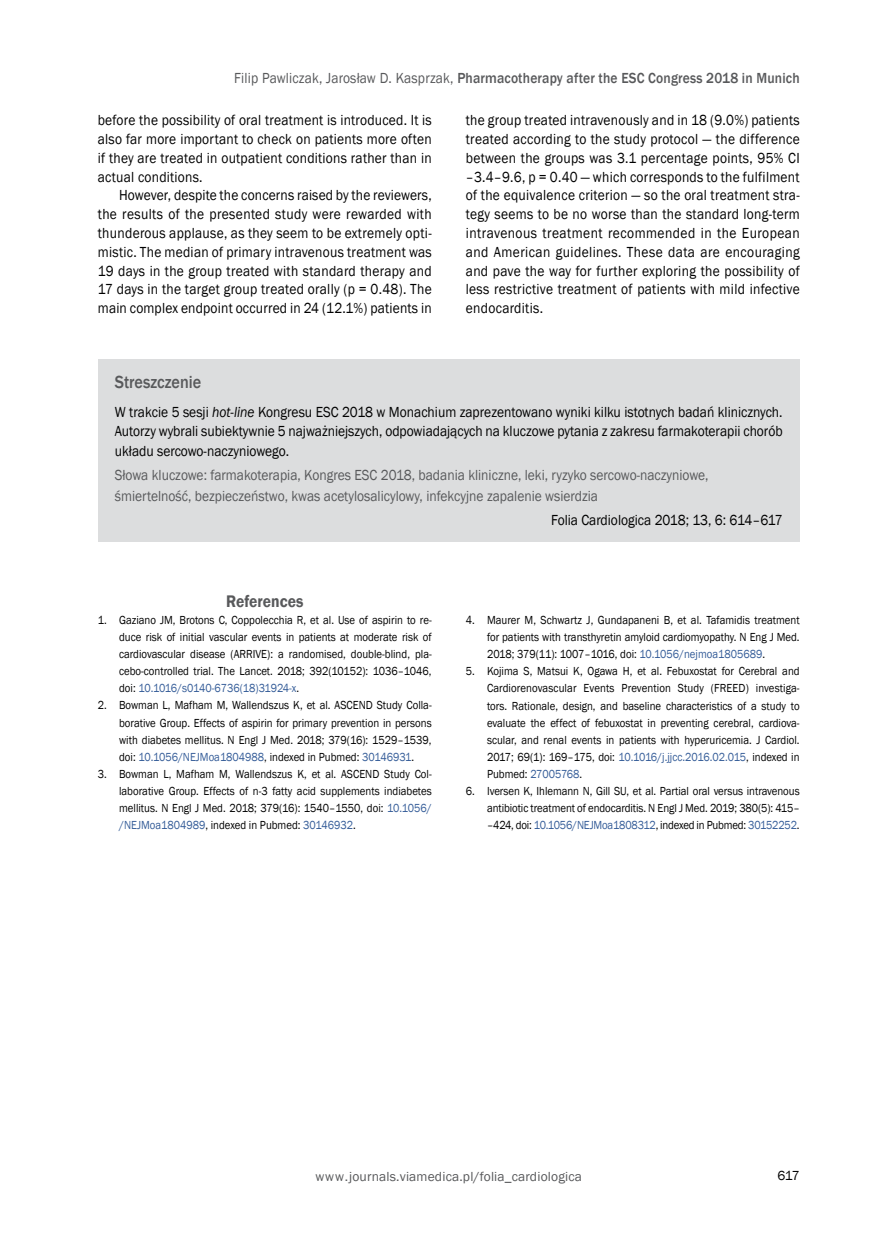
<style>
.page{position:relative;width:872px;height:1234px;background:#fff}
.page>*{position:absolute;margin:0;border:0;box-sizing:border-box;transform-origin:0 0}
.t1{font:500 18px "Franklin Gothic";color:#58595b;scale:.9 1}
.t2{font:600 17.25px "Franklin Gothic";color:#58595b;scale:.9 1}
.t3{font:15px/18.8px "Franklin Gothic";letter-spacing:.015em;color:#000;text-align:justify;scale:.9 1}
.t4{font:15px/20.5px "Franklin Gothic";color:#58595b;scale:.9 1}
.t5{font:500 15px "Franklin Gothic";letter-spacing:.01em;color:#58595b;scale:.9 1}
.t6{font:13.5px "Franklin Gothic";letter-spacing:.01em;color:#58595b}
.t7{font:13.5px "Franklin Gothic";color:#000}
.t8{font:12px/17.1px "Franklin Gothic";color:#000;text-align:justify;scale:.9 1}
.s1{font-weight:400}
.s2{font-style:italic}
.s3{color:#345c98}
</style>
<div class="page">
<div style="left:98px;top:359px;width:701px;height:182px;background:#dcddde"></div>
<p class="t5" style="left:234px;top:69px;width:630px"><span class="s1">Filip Pawliczak, Jarosław D. Kasprzak,</span> Pharmacotherapy after the ESC Congress 2018 in Munich</p>
<p class="t3" style="left:98px;top:111px;width:372px">before the possibility of oral treatment is introduced. It is also far more important to check on patients more often if they are treated in outpatient conditions rather than in actual conditions.</p>
<p class="t3" style="left:98px;top:186px;width:372px;text-indent:21px">However, despite the concerns raised by the reviewers, the results of the presented study were rewarded with thunderous applause, as they seem to be extremely opti&shy;mistic. The median of primary intravenous treatment was 19 days in the group treated with standard therapy and 17 days in the target group treated orally (p = 0.48). The main complex endpoint occurred in 24 (12.1%) patients in</p>
<p class="t3" style="left:466px;top:111px;width:372px">the group treated intravenously and in 18 (9.0%) patients treated according to the study protocol — the difference between the groups was 3.1 percentage points, 95% CI –3.4–9.6, p = 0.40 — which corresponds to the fulfilment of the equivalence criterion — so the oral treatment stra&shy;tegy seems to be no worse than the standard long-term intravenous treatment recommended in the European and American guidelines. These data are encouraging and pave the way for further exploring the possibility of less restrictive treatment of patients with mild infective endocarditis.</p>
<h1 class="t1" style="left:115px;top:371px;width:98px">Streszczenie</h1>
<p class="t3" style="left:115px;top:402px;width:743px;line-height:19.5px">W trakcie 5 sesji <span class="s2">hot-line</span> Kongresu ESC 2018 w Monachium zaprezentowano wyniki kilku istotnych badań klinicznych.<br>Autorzy wybrali subiektywnie 5 najważniejszych, odpowiadających na kluczowe pytania z zakresu farmakoterapii chorób układu sercowo-naczyniowego.</p>
<p class="t4" style="left:115px;top:465px;width:661px">Słowa kluczowe: farmakoterapia, Kongres ESC 2018, badania kliniczne, leki, ryzyko sercowo-naczyniowe, śmiertelność, bezpieczeństwo, kwas acetylosalicylowy, infekcyjne zapalenie wsierdzia</p>
<p class="t3" style="left:551px;top:510px;width:259px">Folia Cardiologica 2018; 13, 6: 614–617</p>
<h2 class="t2" style="left:226px;top:590px;width:87px">References</h2>
<p class="t8" style="left:119px;top:611px;width:349px;text-indent:-21px">1. Gaziano JM, Brotons C, Coppolecchia R, et al. Use of aspirin to re&shy;duce risk of initial vascular events in patients at moderate risk of cardiovascular disease (ARRIVE): a randomised, double-blind, pla&shy;cebo-controlled trial. The Lancet. 2018; 392(10152): 1036–1046, doi: <span class="s3">10.1016/s0140-6736(18)31924-x</span>.</p>
<p class="t8" style="left:119px;top:697px;width:349px;text-indent:-21px">2. Bowman L, Mafham M, Wallendszus K, et al. ASCEND Study Colla&shy;borative Group. Effects of aspirin for primary prevention in persons with diabetes mellitus. N Engl J Med. 2018; 379(16): 1529–1539, doi: <span class="s3">10.1056/NEJMoa1804988</span>, indexed in Pubmed: <span class="s3">30146931</span>.</p>
<p class="t8" style="left:119px;top:765px;width:349px;text-indent:-21px">3. Bowman L, Mafham M, Wallendszus K, et al. ASCEND Study Col&shy;laborative Group. Effects of n-3 fatty acid supplements indiabetes mellitus. N Engl J Med. 2018; 379(16): 1540–1550, doi: <span class="s3">10.1056/ /NEJMoa1804989</span>, indexed in Pubmed: <span class="s3">30146932</span>.</p>
<p class="t8" style="left:487px;top:611px;width:349px;text-indent:-21px">4. Maurer M, Schwartz J, Gundapaneni B, et al. Tafamidis treatment for patients with transthyretin amyloid cardiomyopathy. N Eng J Med.<br>2018; 379(11): 1007–1016, doi: <span class="s3">10.1056/nejmoa1805689</span>.</p>
<p class="t8" style="left:487px;top:663px;width:349px;text-indent:-21px">5. Kojima S, Matsui K, Ogawa H, et al. Febuxostat for Cerebral and Cardiorenovascular Events Prevention Study (FREED) investiga&shy;tors. Rationale, design, and baseline characteristics of a study to evaluate the effect of febuxostat in preventing cerebral, cardiova&shy;scular, and renal events in patients with hyperuricemia. J Cardiol.<br>2017; 69(1): 169–175, doi: <span class="s3">10.1016/j.jjcc.2016.02.015</span>, indexed in Pubmed: <span class="s3">27005768</span>.</p>
<p class="t8" style="left:487px;top:782px;width:349px;text-indent:-21px">6. Iversen K, Ihlemann N, Gill SU, et al. Partial oral versus intravenous antibiotic treatment of endocarditis. N Engl J Med. 2019; 380(5): 415– –424, doi: <span class="s3">10.1056/NEJMoa1808312</span>, indexed in Pubmed: <span class="s3">30152252</span>.</p>
<p class="t6" style="left:315px;top:1168px;width:268px">www.journals.viamedica.pl/folia_cardiologica</p>
<p class="t7" style="left:777px;top:1166px;width:24px">617</p>
</div>
